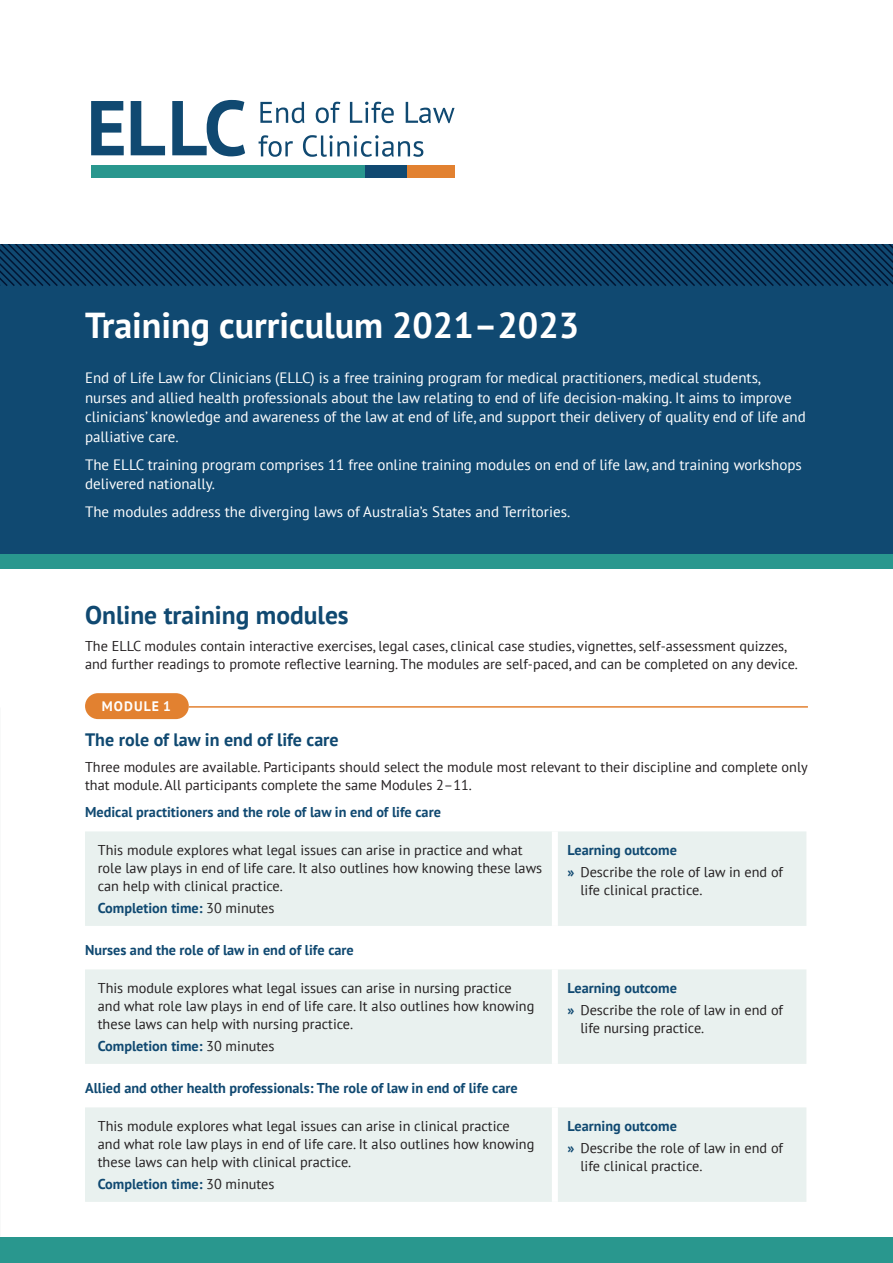
<style>
.page{position:relative;width:893px;height:1263px;background:#fff}
.page>*{position:absolute;margin:0;border:0;box-sizing:border-box;transform-origin:0 0}
.Body{font:700 36px "PT Sans";color:#fff}
.Body-2{font:700 25.5px "PT Sans";color:#104971}
.Body-3{font:700 18px "PT Sans";color:#104971}
.Body-4{font:15px/19.5px "PT Sans";color:#fff}
.Body-5{font:14.25px/18px "PT Sans";color:#231f20}
.Body-6{font:700 14.25px "PT Sans";color:#104971}
.Body-7{font:700 13.65px "PT Sans";letter-spacing:.08em;color:#fff}
.s1{font-weight:400;color:#231f20}
.s2{font-weight:700;color:#104971}
</style>
<div class="page">
<div style="left:0;top:244px;width:893px;height:310px;background:#104971"></div>
<svg style="left:0;top:244px;width:893px;height:42px"></svg>
<svg style="left:259px;top:135px;width:164px;height:22px"></svg>
<svg style="left:260px;top:102px;width:195px;height:21px"></svg>
<svg style="left:91px;top:100px;width:154px;height:56px"></svg>
<div style="left:91px;top:165px;width:274px;height:12px;background:#29978e"></div>
<div style="left:365px;top:165px;width:42px;height:12px;background:#104971"></div>
<div style="left:407px;top:165px;width:48px;height:12px;background:#e28130"></div>
<div style="left:0;top:554px;width:893px;height:14px;background:#29978e"></div>
<div style="left:85px;top:693px;width:104px;height:26px;background:#e28130;border-radius:13px"></div>
<hr style="left:189px;top:706px;width:619px;height:2px;background:#e28130">
<div style="left:85px;top:831px;width:721px;height:95px;background:#e9f1ef"></div>
<div style="left:552px;top:831px;width:6px;height:95px;background:#fff"></div>
<div style="left:85px;top:969px;width:721px;height:95px;background:#e9f1ef"></div>
<div style="left:552px;top:969px;width:6px;height:95px;background:#fff"></div>
<div style="left:85px;top:1107px;width:721px;height:95px;background:#e9f1ef"></div>
<div style="left:552px;top:1107px;width:6px;height:95px;background:#fff"></div>
<div style="left:0;top:1237px;width:893px;height:26px;background:#29978e"></div>
<p class="Body" style="left:85px;top:302px;width:496px">Training curriculum 2021–2023</p>
<p class="Body-4" style="left:85px;top:368px;width:722px">End of Life Law for Clinicians (ELLC) is a free training program for medical practitioners, medical students, nurses and allied health professionals about the law relating to end of life decision-making. It aims to improve clinicians’ knowledge and awareness of the law at end of life, and support their delivery of quality end of life and palliative care.</p>
<p class="Body-4" style="left:85px;top:454px;width:718px">The ELLC training program comprises 11 free online training modules on end of life law, and training workshops delivered nationally.</p>
<p class="Body-4" style="left:85px;top:502px;width:487px">The modules address the diverging laws of Australia’s States and Territories.</p>
<p class="Body-2" style="left:85px;top:598px;width:265px">Online training modules</p>
<p class="Body-5" style="left:85px;top:636px;width:714px">The ELLC modules contain interactive exercises, legal cases, clinical case studies, vignettes, self-assessment quizzes, and further readings to promote reflective learning. The modules are self-paced, and can be completed on any device.</p>
<p class="Body-7" style="left:102px;top:697px;width:71px">MODULE 1</p>
<p class="Body-3" style="left:85px;top:728px;width:255px">The role of law in end of life care</p>
<p class="Body-5" style="left:85px;top:758px;width:724px">Three modules are available. Participants should select the module most relevant to their discipline and complete only that module. All participants complete the same Modules 2–11.</p>
<p class="Body-6" style="left:85px;top:802px;width:357px">Medical practitioners and the role of law in end of life care</p>
<p class="Body-5" style="left:98px;top:840px;width:446px">This module explores what legal issues can arise in practice and what role law plays in end of life care. It also outlines how knowing these laws can help with clinical practice.</p>
<p class="Body-6" style="left:98px;top:899px;width:178px">Completion time: <span class="s1">30 minutes</span></p>
<p class="Body-6" style="left:568px;top:840px;width:111px">Learning outcome</p>
<p class="Body-5" style="left:580px;top:863px;width:204px;text-indent:-13px"><span class="s2">»</span> Describe the role of law in end of life clinical practice.</p>
<p class="Body-6" style="left:85px;top:940px;width:270px">Nurses and the role of law in end of life care</p>
<p class="Body-5" style="left:98px;top:978px;width:438px">This module explores what legal issues can arise in nursing practice and what role law plays in end of life care. It also outlines how knowing these laws can help with nursing practice.</p>
<p class="Body-6" style="left:98px;top:1037px;width:178px">Completion time: <span class="s1">30 minutes</span></p>
<p class="Body-6" style="left:85px;top:1078px;width:434px">Allied and other health professionals: The role of law in end of life care</p>
<p class="Body-5" style="left:98px;top:1116px;width:438px">This module explores what legal issues can arise in clinical practice and what role law plays in end of life care. It also outlines how knowing these laws can help with clinical practice.</p>
<p class="Body-6" style="left:98px;top:1174px;width:178px">Completion time: <span class="s1">30 minutes</span></p>
<p class="Body-6" style="left:568px;top:978px;width:111px">Learning outcome</p>
<p class="Body-5" style="left:580px;top:1001px;width:204px;text-indent:-13px"><span class="s2">»</span> Describe the role of law in end of life nursing practice.</p>
<p class="Body-6" style="left:568px;top:1116px;width:111px">Learning outcome</p>
<p class="Body-5" style="left:580px;top:1139px;width:204px;text-indent:-13px"><span class="s2">»</span> Describe the role of law in end of life clinical practice.</p>
</div>
